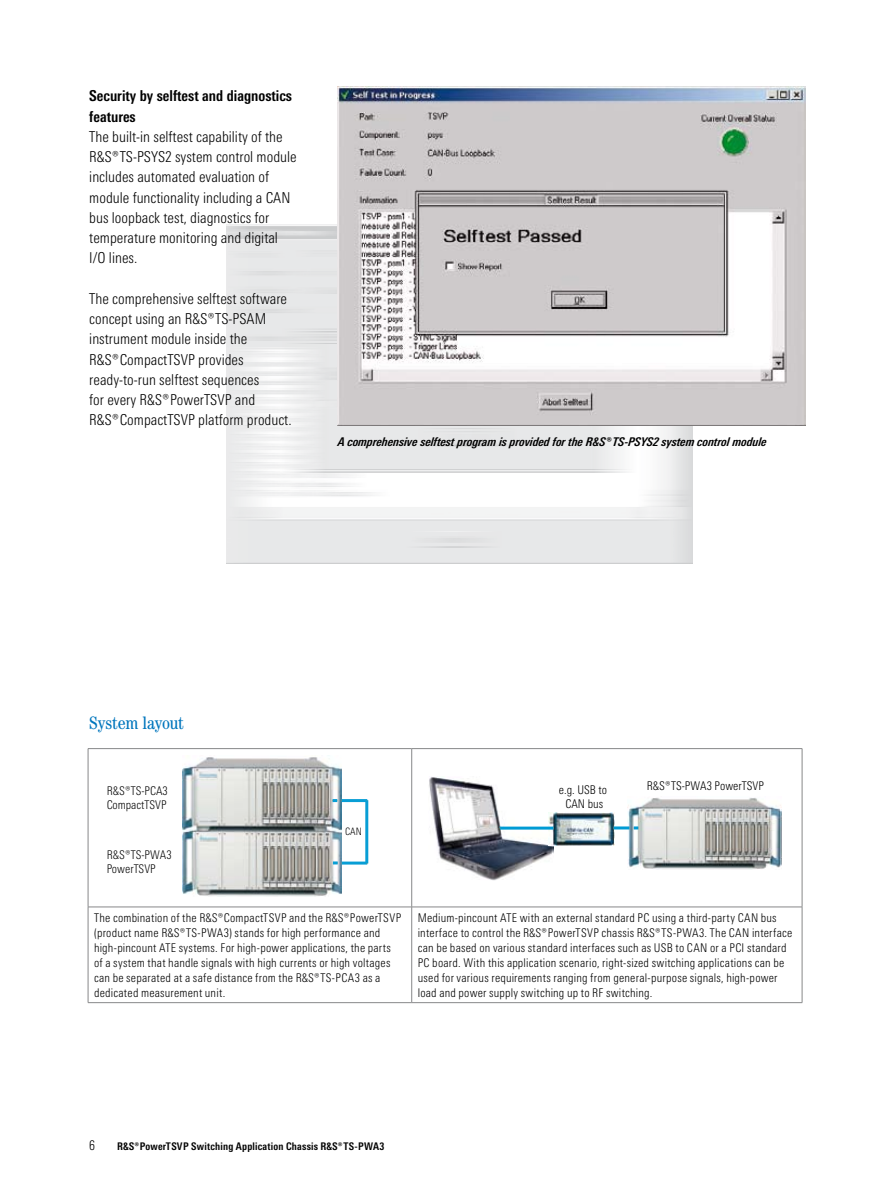
<style>
.page{position:relative;width:893px;height:1191px;background:#fff}
.page>*{position:absolute;margin:0;border:0;box-sizing:border-box;transform-origin:0 0}
.t1{font:condensed 18px "Century";letter-spacing:-.005em;color:#0076bd}
.t2{font:300 15px/20.2px "RS Univers Cond";color:#000}
.t3{font:700 15px/20.2px "RS Univers Cond";color:#000}
.t4{font:300 12px/15px "RS Univers Cond";letter-spacing:.015em;color:#000}
.t5{font:italic 700 12px "RS Univers Cond";color:#000}
.t6{font:700 10.5px "RS Univers Cond";letter-spacing:.02em;color:#000}
.t7{font:300 10.2px "RS Univers Cond";color:#000}
</style>
<div class="page">
<img style="left:337px;top:86px;width:468px;height:340px">
<hr style="left:88px;top:748px;width:324px;height:1px;background:#878889">
<hr style="left:88px;top:749px;width:1px;height:157px;background:#878889">
<hr style="left:412px;top:748px;width:390px;height:1px;background:#878889">
<hr style="left:411px;top:749px;width:1px;height:157px;background:#878889">
<hr style="left:802px;top:749px;width:1px;height:157px;background:#878889">
<hr style="left:88px;top:906px;width:324px;height:1px;background:#878889">
<hr style="left:88px;top:907px;width:1px;height:95px;background:#878889">
<hr style="left:412px;top:906px;width:390px;height:1px;background:#878889">
<hr style="left:411px;top:907px;width:1px;height:95px;background:#878889">
<hr style="left:802px;top:907px;width:1px;height:95px;background:#878889">
<hr style="left:88px;top:1002px;width:324px;height:1px;background:#878889">
<hr style="left:412px;top:1002px;width:390px;height:1px;background:#878889">
<img style="left:183px;top:757px;width:159px;height:139px">
<svg style="left:333px;top:799px;width:4px;height:3px"></svg>
<hr style="left:342px;top:861px;width:25px;height:3px;background:#009bd4">
<hr style="left:342px;top:799px;width:25px;height:3px;background:#009bd4">
<hr style="left:365px;top:800px;width:3px;height:63px;background:#009bd4">
<svg style="left:333px;top:861px;width:5px;height:3px"></svg>
<img style="left:429px;top:777px;width:124px;height:103px">
<img style="left:628px;top:798px;width:153px;height:71px">
<img style="left:548px;top:812px;width:67px;height:33px">
<hr style="left:613px;top:826px;width:16px;height:3px;background:#009bd4">
<svg style="left:634px;top:826px;width:4px;height:3px"></svg>
<hr style="left:500px;top:826px;width:54px;height:3px;background:#009bd4">
<p class="t3" style="left:89px;top:86px;width:204px">Security by selftest and diagnostics features</p>
<p class="t2" style="left:89px;top:126px;width:209px">The built-in selftest capability of the ¸TS‑PSYS2 system control module includes automated evaluation of module functionality including a CAN bus loopback test, diagnostics for temperature monitoring and digital<br>I/O lines.</p>
<p class="t2" style="left:89px;top:288px;width:204px">The comprehensive selftest software concept using an ¸TS‑PSAM instrument module inside the ¸CompactTSVP provides ready-to-run selftest sequences<br>for every ¸PowerTSVP and ¸CompactTSVP platform product.</p>
<p class="t5" style="left:338px;top:435px;width:430px">A comprehensive selftest program is provided for the ¸TS-PSYS2 system control module</p>
<h1 class="t1" style="left:89px;top:712px;width:96px">System layout</h1>
<p class="t4" style="left:106px;top:783px;width:63px;line-height:14.2px">¸TS-PCA3<br>CompactTSVP</p>
<p class="t4" style="left:106px;top:847px;width:67px;line-height:14.2px">¸TS-PWA3<br>PowerTSVP</p>
<p class="t7" style="left:345px;top:825px;width:18px">CAN</p>
<p class="t4" style="left:559px;top:782px;width:50px;line-height:14.2px;text-align:center">e.g. USB to<br>CAN bus</p>
<p class="t4" style="left:647px;top:778px;width:119px">¸TS-PWA3 PowerTSVP</p>
<p class="t4" style="left:94px;top:910px;width:309px">The combination of the ¸CompactTSVP and the ¸PowerTSVP (product name ¸TS-PWA3) stands for high performance and high-pincount ATE systems. For high-power applications, the parts of a system that handle signals with high currents or high voltages can be separated at a safe distance from the ¸TS-PCA3 as a dedicated measurement unit.</p>
<p class="t4" style="left:418px;top:910px;width:376px">Medium-pincount ATE with an external standard PC using a third-party CAN bus interface to control the ¸PowerTSVP chassis ¸TS-PWA3. The CAN interface can be based on various standard interfaces such as USB to CAN or a PCI standard PC board. With this application scenario, right-sized switching applications can be used for various requirements ranging from general-purpose signals, high-power load and power supply switching up to RF switching.</p>
<p class="t6" style="left:117px;top:1139px;width:269px">¸PowerTSVP Switching Application Chassis ¸TS-PWA3</p>
</div>
